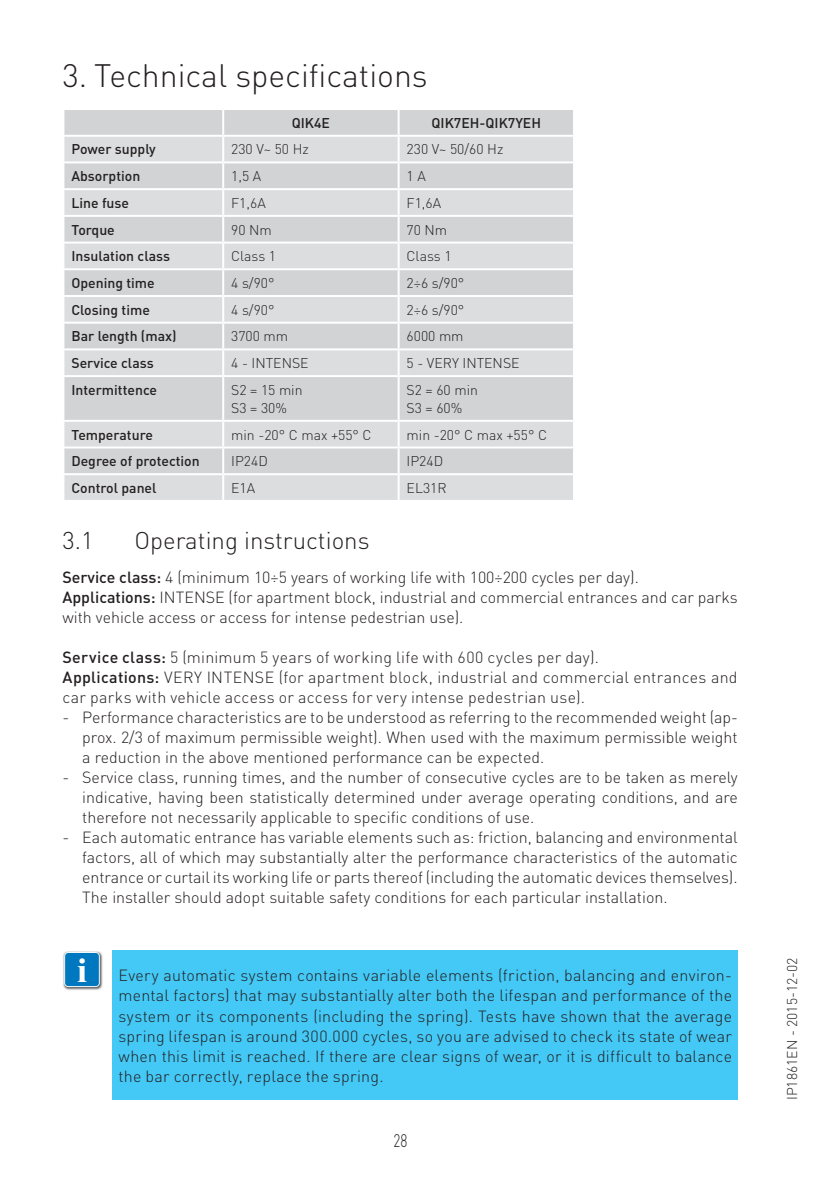
<style>
.page{position:relative;width:840px;height:1191px;background:#fff}
.page>*{position:absolute;margin:0;border:0;box-sizing:border-box;transform-origin:0 0}
.t1{font:300 32px "DIN Pro";color:#231f20}
.t2{font:300 24px "DIN Pro";color:#231f20}
.t3{font:300 18px "DIN Pro";color:#231f20;scale:.75 1}
.t4{font:300 16px/20px "DIN Pro";color:#231f20;text-align:justify}
.t5{font:300 14px/18px "DIN Pro";color:#231f20}
.t6{font:500 14px "DIN Pro";color:#231f20}
.s1{font-weight:500}
.s2{font-family:"Times New Roman";font-weight:700;font-size:35px;color:#fff}
</style>
<div class="page">
<div style="left:64px;top:110px;width:508px;height:25px;background:#d1d3d4"></div>
<svg style="left:64px;top:137px;width:508px;height:363px;background:#d8d9da"></svg>
<hr style="left:222px;top:110px;width:2px;height:25px;background:#fff">
<hr style="left:397px;top:110px;width:2px;height:25px;background:#fff">
<hr style="left:222px;top:137px;width:2px;height:24px;background:#fff">
<hr style="left:397px;top:137px;width:2px;height:24px;background:#fff">
<hr style="left:62px;top:161px;width:161px;height:2px;background:#fff">
<hr style="left:223px;top:161px;width:175px;height:2px;background:#fff">
<hr style="left:222px;top:163px;width:2px;height:25px;background:#fff">
<hr style="left:398px;top:161px;width:176px;height:2px;background:#fff">
<hr style="left:397px;top:163px;width:2px;height:25px;background:#fff">
<hr style="left:62px;top:188px;width:161px;height:2px;background:#fff">
<hr style="left:223px;top:188px;width:175px;height:2px;background:#fff">
<hr style="left:222px;top:190px;width:2px;height:25px;background:#fff">
<hr style="left:398px;top:188px;width:176px;height:2px;background:#fff">
<hr style="left:397px;top:190px;width:2px;height:25px;background:#fff">
<hr style="left:62px;top:215px;width:161px;height:2px;background:#fff">
<hr style="left:223px;top:215px;width:175px;height:2px;background:#fff">
<hr style="left:222px;top:217px;width:2px;height:24px;background:#fff">
<hr style="left:398px;top:215px;width:176px;height:2px;background:#fff">
<hr style="left:397px;top:217px;width:2px;height:24px;background:#fff">
<hr style="left:62px;top:241px;width:161px;height:2px;background:#fff">
<hr style="left:223px;top:241px;width:175px;height:2px;background:#fff">
<hr style="left:222px;top:243px;width:2px;height:25px;background:#fff">
<hr style="left:398px;top:241px;width:176px;height:2px;background:#fff">
<hr style="left:397px;top:243px;width:2px;height:25px;background:#fff">
<hr style="left:62px;top:268px;width:161px;height:2px;background:#fff">
<hr style="left:223px;top:268px;width:175px;height:2px;background:#fff">
<hr style="left:222px;top:270px;width:2px;height:25px;background:#fff">
<hr style="left:398px;top:268px;width:176px;height:2px;background:#fff">
<hr style="left:397px;top:270px;width:2px;height:25px;background:#fff">
<hr style="left:62px;top:295px;width:161px;height:2px;background:#fff">
<hr style="left:223px;top:295px;width:175px;height:2px;background:#fff">
<hr style="left:222px;top:297px;width:2px;height:25px;background:#fff">
<hr style="left:398px;top:295px;width:176px;height:2px;background:#fff">
<hr style="left:397px;top:297px;width:2px;height:25px;background:#fff">
<hr style="left:62px;top:322px;width:161px;height:2px;background:#fff">
<hr style="left:223px;top:322px;width:175px;height:2px;background:#fff">
<hr style="left:222px;top:324px;width:2px;height:24px;background:#fff">
<hr style="left:398px;top:322px;width:176px;height:2px;background:#fff">
<hr style="left:397px;top:324px;width:2px;height:24px;background:#fff">
<hr style="left:62px;top:348px;width:161px;height:2px;background:#fff">
<hr style="left:223px;top:348px;width:175px;height:2px;background:#fff">
<hr style="left:222px;top:350px;width:2px;height:25px;background:#fff">
<hr style="left:398px;top:348px;width:176px;height:2px;background:#fff">
<hr style="left:397px;top:350px;width:2px;height:25px;background:#fff">
<hr style="left:62px;top:375px;width:161px;height:2px;background:#fff">
<hr style="left:223px;top:375px;width:175px;height:2px;background:#fff">
<hr style="left:222px;top:377px;width:2px;height:43px;background:#fff">
<hr style="left:398px;top:375px;width:176px;height:2px;background:#fff">
<hr style="left:397px;top:377px;width:2px;height:43px;background:#fff">
<hr style="left:62px;top:420px;width:161px;height:2px;background:#fff">
<hr style="left:223px;top:420px;width:175px;height:2px;background:#fff">
<hr style="left:222px;top:422px;width:2px;height:24px;background:#fff">
<hr style="left:398px;top:420px;width:176px;height:2px;background:#fff">
<hr style="left:397px;top:422px;width:2px;height:24px;background:#fff">
<hr style="left:62px;top:446px;width:161px;height:2px;background:#fff">
<hr style="left:223px;top:446px;width:175px;height:2px;background:#fff">
<hr style="left:222px;top:448px;width:2px;height:25px;background:#fff">
<hr style="left:398px;top:446px;width:176px;height:2px;background:#fff">
<hr style="left:397px;top:448px;width:2px;height:25px;background:#fff">
<hr style="left:62px;top:473px;width:161px;height:2px;background:#fff">
<hr style="left:223px;top:473px;width:175px;height:2px;background:#fff">
<hr style="left:222px;top:475px;width:2px;height:25px;background:#fff">
<hr style="left:398px;top:473px;width:176px;height:2px;background:#fff">
<hr style="left:397px;top:475px;width:2px;height:25px;background:#fff">
<img style="left:63px;top:951px;width:40px;height:39px">
<svg style="left:64px;top:952px;width:36px;height:35px"></svg>
<div style="left:113px;top:950px;width:624px;height:150px;background:#44c8f5"></div>
<h1 class="t1" style="left:62px;top:64px;width:366px">3. Technical specifications</h1>
<p class="t6" style="left:291px;top:118px;width:40px">QIK4E</p>
<p class="t6" style="left:431px;top:118px;width:111px">QIK7EH-QIK7YEH</p>
<p class="t6" style="left:71px;top:144px;width:86px">Power supply</p>
<p class="t5" style="left:231px;top:142px;width:79px">230 V~ 50 Hz</p>
<p class="t5" style="left:406px;top:142px;width:98px">230 V~ 50/60 Hz</p>
<p class="t6" style="left:71px;top:171px;width:70px">Absorption</p>
<p class="t5" style="left:231px;top:169px;width:32px">1,5 A</p>
<p class="t5" style="left:406px;top:169px;width:21px">1 A</p>
<p class="t6" style="left:71px;top:198px;width:59px">Line fuse</p>
<p class="t5" style="left:231px;top:196px;width:36px">F1,6A</p>
<p class="t5" style="left:406px;top:196px;width:36px">F1,6A</p>
<p class="t6" style="left:71px;top:225px;width:45px">Torque</p>
<p class="t5" style="left:231px;top:222px;width:42px">90 Nm</p>
<p class="t5" style="left:406px;top:222px;width:42px">70 Nm</p>
<p class="t6" style="left:71px;top:251px;width:100px">Insulation class</p>
<p class="t5" style="left:231px;top:249px;width:46px">Class 1</p>
<p class="t5" style="left:406px;top:249px;width:46px">Class 1</p>
<p class="t6" style="left:71px;top:278px;width:85px">Opening time</p>
<p class="t5" style="left:231px;top:276px;width:45px">4 s/90°</p>
<p class="t5" style="left:406px;top:276px;width:59px">2÷6 s/90°</p>
<p class="t6" style="left:71px;top:305px;width:80px">Closing time</p>
<p class="t5" style="left:231px;top:302px;width:45px">4 s/90°</p>
<p class="t5" style="left:406px;top:302px;width:59px">2÷6 s/90°</p>
<p class="t6" style="left:71px;top:331px;width:107px">Bar length (max)</p>
<p class="t5" style="left:231px;top:329px;width:58px">3700 mm</p>
<p class="t5" style="left:406px;top:329px;width:58px">6000 mm</p>
<p class="t6" style="left:71px;top:358px;width:84px">Service class</p>
<p class="t5" style="left:231px;top:356px;width:79px">4 - INTENSE</p>
<p class="t5" style="left:406px;top:356px;width:114px">5 - VERY INTENSE</p>
<p class="t6" style="left:71px;top:385px;width:87px">Intermittence</p>
<p class="t5" style="left:231px;top:382px;width:73px">S2 = 15 min<br>S3 = 30%</p>
<p class="t5" style="left:406px;top:382px;width:73px">S2 = 60 min<br>S3 = 60%</p>
<p class="t6" style="left:71px;top:429px;width:83px">Temperature</p>
<p class="t5" style="left:231px;top:427px;width:142px">min -20° C max +55° C</p>
<p class="t5" style="left:406px;top:427px;width:142px">min -20° C max +55° C</p>
<p class="t6" style="left:71px;top:456px;width:130px">Degree of protection</p>
<p class="t5" style="left:231px;top:454px;width:38px">IP24D</p>
<p class="t5" style="left:406px;top:454px;width:38px">IP24D</p>
<p class="t6" style="left:71px;top:483px;width:87px">Control panel</p>
<p class="t5" style="left:231px;top:480px;width:25px">E1A</p>
<p class="t5" style="left:406px;top:480px;width:41px">EL31R</p>
<h2 class="t2" style="left:62px;top:532px;width:33px">3.1</h2>
<h2 class="t2" style="left:134px;top:532px;width:236px">Operating instructions</h2>
<p class="t4" style="left:62px;top:569px;width:676px;text-align:left"><span class="s1">Service class:</span> 4 (minimum 10÷5 years of working life with 100÷200 cycles per day).<br><span class="s1">Applications:</span> INTENSE (for apartment block, industrial and commercial entrances and car parks with vehicle access or access for intense pedestrian use).</p>
<p class="t4" style="left:62px;top:649px;width:676px;text-align:left"><span class="s1">Service class:</span> 5 (minimum 5 years of working life with 600 cycles per day).<br><span class="s1">Applications:</span> VERY INTENSE (for apartment block, industrial and commercial entrances and car parks with vehicle access or access for very intense pedestrian use).</p>
<p class="t4" style="left:82px;top:709px;width:656px;text-indent:-20px">- Performance characteristics are to be understood as referring to the recommended weight (ap&shy;prox. 2/3 of maximum permissible weight). When used with the maximum permissible weight a reduction in the above mentioned performance can be expected.</p>
<p class="t4" style="left:82px;top:769px;width:656px;text-indent:-20px">- Service class, running times, and the number of consecutive cycles are to be taken as merely indicative, having been statistically determined under average operating conditions, and are therefore not necessarily applicable to specific conditions of use.</p>
<p class="t4" style="left:82px;top:829px;width:656px;text-indent:-20px">- Each automatic entrance has variable elements such as: friction, balancing and environmental factors, all of which may substantially alter the performance characteristics of the automatic entrance or curtail its working life or parts thereof (including the automatic devices themselves).<br>The installer should adopt suitable safety conditions for each particular installation.</p>
<p class="t4" style="left:118px;top:967px;width:614px;text-indent:-41px"><span class="s2">i</span> Every automatic system contains variable elements (friction, balancing and environ&shy;mental factors) that may substantially alter both the lifespan and performance of the system or its components (including the spring). Tests have shown that the average spring lifespan is around 300.000 cycles, so you are advised to check its state of wear when this limit is reached. If there are clear signs of wear, or it is difficult to balance the bar correctly, replace the spring.</p>
<p class="t3" style="left:393px;top:1134px;width:20px">28</p>
<p class="t5" style="left:784px;top:1100px;width:144px;rotate:-90deg">IP1861EN - 2015-12-02</p>
</div>
